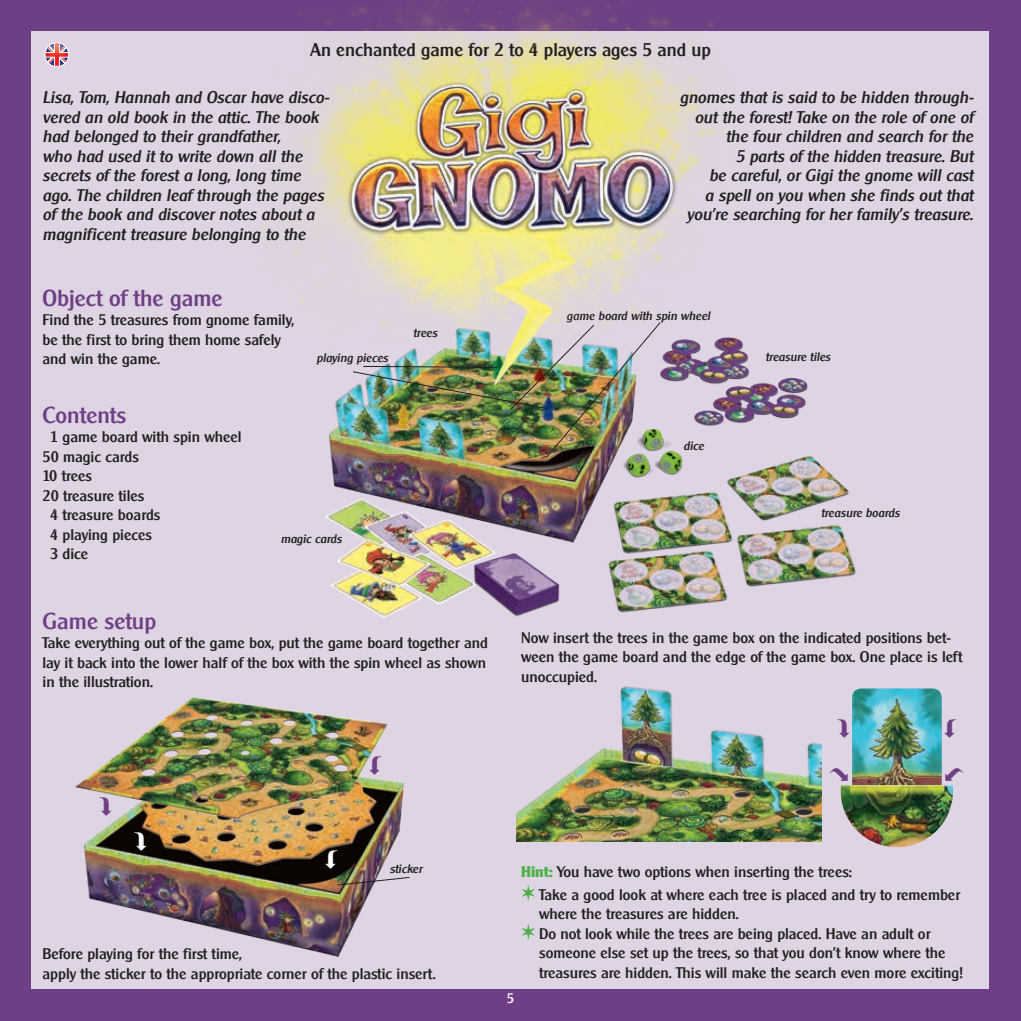
<style>
.page{position:relative;width:1021px;height:1021px;background:#fff}
.page>*{position:absolute;margin:0;border:0;box-sizing:border-box;transform-origin:0 0}
.t1{font:500 22.5px "Clear Gothic Serial";color:#6e3f84}
.t2{font:500 18px "Clear Gothic Serial";color:#231f20}
.t3{font:italic 500 16.5px/19.5px "Clear Gothic Serial";color:#231f20}
.t4{font:500 15px/19.5px "Clear Gothic Serial";color:#231f20}
.t5{font:500 13.5px "Clear Gothic Serial";color:#fff}
.t6{font:italic 500 12px "Clear Gothic Serial";color:#231f20}
.s1{font-weight:800;color:#4fb047}
.s2{color:#4fb047}
</style>
<div class="page">
<hr style="left:0;top:0;width:1px;height:1020px;background:#6e3f84">
<div style="left:1px;top:0;width:1019px;height:1020px;background:#6e3f84"></div>
<div style="left:32px;top:32px;width:957px;height:957px;background:#ded4e3"></div>
<img style="left:45px;top:43px;width:24px;height:24px">
<img style="left:517px;top:686px;width:304px;height:155px">
<img style="left:852px;top:688px;width:89px;height:97px">
<img style="left:840px;top:785px;width:113px;height:62px">
<img style="left:75px;top:697px;width:330px;height:261px">
<img style="left:325px;top:337px;width:531px;height:281px">
<img style="left:260px;top:1px;width:473px;height:412px">
<svg style="left:336px;top:876px;width:74px;height:9px"></svg>
<img style="left:352px;top:321px;width:309px;height:137px">
<svg style="left:941px;top:763px;width:1px;height:22px"></svg>
<svg style="left:325px;top:850px;width:12px;height:18px"></svg>
<svg style="left:135px;top:832px;width:12px;height:19px"></svg>
<svg style="left:369px;top:756px;width:12px;height:19px"></svg>
<svg style="left:100px;top:797px;width:12px;height:19px"></svg>
<p class="t2" style="left:310px;top:38px;width:402px">An enchanted game for 2 to 4 players ages 5 and up</p>
<p class="t3" style="left:43px;top:88px;width:288px">Lisa, Tom, Hannah and Oscar have disco&shy;vered an old book in the attic. The book had belonged to their grandfather,<br>who had used it to write down all the secrets of the forest a long, long time ago. The children leaf through the pages of the book and discover notes about a magnificent treasure belonging to the</p>
<h1 class="t1" style="left:43px;top:284px;width:182px">Object of the game</h1>
<p class="t4" style="left:43px;top:310px;width:253px">Find the 5 treasures from gnome family, be the first to bring them home safely and win the game.</p>
<h1 class="t1" style="left:43px;top:401px;width:85px">Contents</h1>
<p class="t4" style="left:50px;top:427px;width:193px">1 game board with spin wheel</p>
<p class="t4" style="left:43px;top:446px;width:98px">50 magic cards</p>
<p class="t4" style="left:43px;top:466px;width:51px">10 trees</p>
<p class="t4" style="left:43px;top:485px;width:103px">20 treasure tiles</p>
<p class="t4" style="left:50px;top:505px;width:112px">4 treasure boards</p>
<p class="t4" style="left:50px;top:524px;width:103px">4 playing pieces</p>
<p class="t4" style="left:50px;top:544px;width:40px">3 dice</p>
<p class="t6" style="left:316px;top:350px;width:73px">playing pieces</p>
<p class="t6" style="left:281px;top:532px;width:62px">magic cards</p>
<p class="t6" style="left:413px;top:326px;width:26px">trees</p>
<h1 class="t1" style="left:43px;top:607px;width:115px">Game setup</h1>
<p class="t4" style="left:43px;top:633px;width:447px">Take everything out of the game box, put the game board together and lay it back into the lower half of the box with the spin wheel as shown in the illustration.</p>
<p class="t3" style="left:679px;top:88px;width:295px;text-align:right">gnomes that is said to be hidden through&shy;out the forest! Take on the role of one of the four children and search for the<br>5 parts of the hidden treasure. But<br>be careful, or Gigi the gnome will cast<br>a spell on you when she finds out that you’re searching for her family’s treasure.</p>
<p class="t6" style="left:566px;top:308px;width:145px">game board with spin wheel</p>
<p class="t6" style="left:683px;top:438px;width:22px">dice</p>
<p class="t6" style="left:765px;top:349px;width:67px">treasure tiles</p>
<p class="t6" style="left:821px;top:506px;width:80px">treasure boards</p>
<p class="t4" style="left:521px;top:628px;width:443px">Now insert the trees in the game box on the indicated positions bet&shy;ween the game board and the edge of the game box. One place is left unoccupied.</p>
<p class="t6" style="left:390px;top:861px;width:34px">sticker</p>
<p class="t4" style="left:43px;top:943px;width:395px">Before playing for the first time,<br>apply the sticker to the appropriate corner of the plastic insert.</p>
<p class="t5" style="left:507px;top:990px;width:9px">5</p>
<p class="t4" style="left:521px;top:860px;width:440px;line-height:22.5px"><span class="s1">Hint:</span> You have two options when inserting the trees:<br><span class="s2">✶</span> Take a good look at where each tree is placed and try to remember</p>
<p class="t4" style="left:539px;top:904px;width:201px">where the treasures are hidden.</p>
<p class="t4" style="left:521px;top:923px;width:411px"><span class="s2">✶</span> Do not look while the trees are being placed. Have an adult or</p>
<p class="t4" style="left:539px;top:943px;width:408px">someone else set up the trees, so that you don’t know where the</p>
<p class="t4" style="left:539px;top:962px;width:425px">treasures are hidden. This will make the search even more exciting!</p>
</div>
